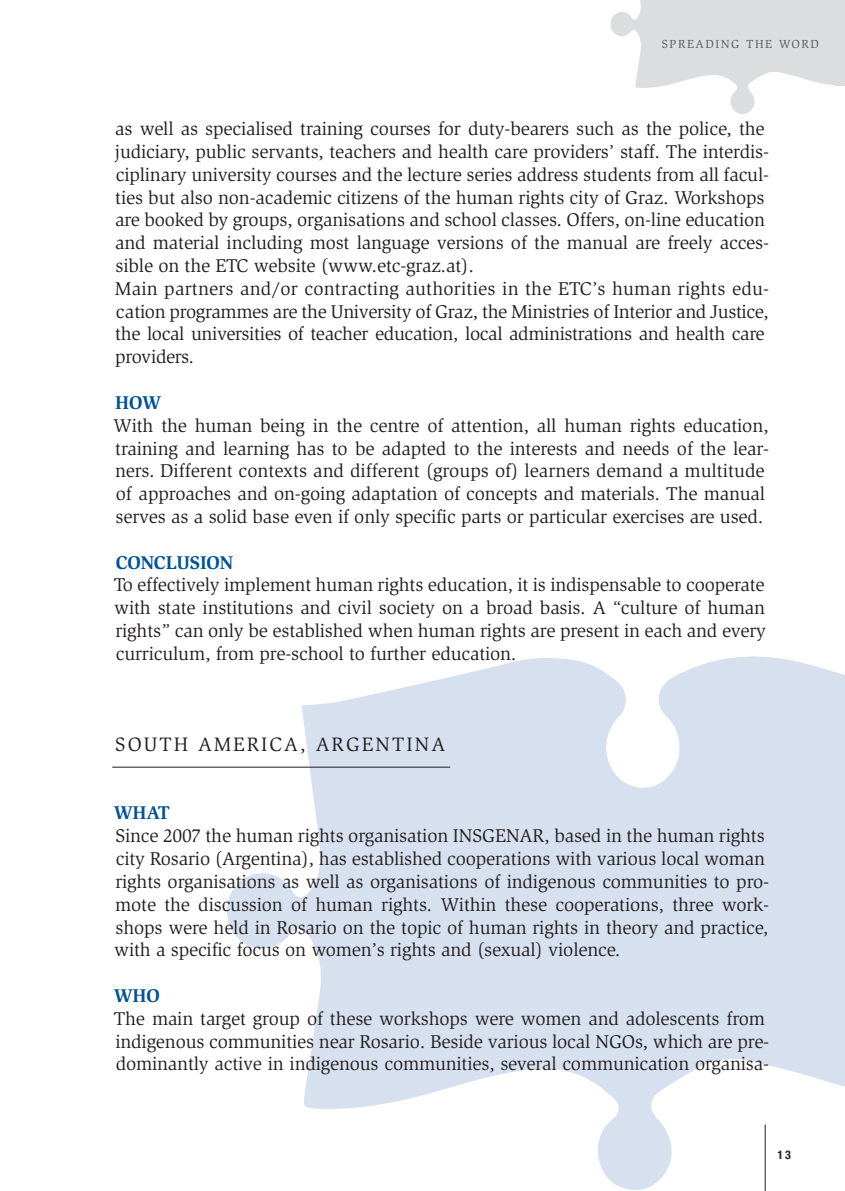
<style>
.page{position:relative;width:845px;height:1191px;background:#fff}
.page>*{position:absolute;margin:0;border:0;box-sizing:border-box;transform-origin:0 0}
.t1{font:20px "Slimbach";letter-spacing:.1em;color:#231f20}
.t2{font:19px/22.8px "Slimbach";letter-spacing:-.01em;color:#231f20}
.t3{font:700 19px "Slimbach";letter-spacing:-.01em;color:#01529a}
.t4{font:12px "Slimbach";letter-spacing:.13em;color:#57585a}
.t5{font:700 condensed 12px "Helvetica Neue";color:#231f20}
</style>
<div class="page">
<svg style="left:223px;top:656px;width:621px;height:534px;fill:#d7e0ef"></svg>
<hr style="left:112px;top:766px;width:338px;height:1px;background:#231f20">
<svg style="left:610px;top:0;width:235px;height:114px"></svg>
<p class="t4" style="left:661px;top:37px;width:159px">SPREADING THE WORD</p>
<p class="t2" style="left:115px;top:117px;width:655px">as well as specialised training courses for duty-bearers such as the police, the judiciary, public servants, teachers and health care providers’ staff. The interdis&shy;ciplinary university courses and the lecture series address students from all facul&shy;ties but also non-academic citizens of the human rights city of Graz. Workshops are booked by groups, organisations and school classes. Offers, on-line education and material including most language versions of the manual are freely acces&shy;sible on the ETC website (www.etc-graz.at).<br>Main partners and/or contracting authorities in the ETC’s human rights edu&shy;cation programmes are the University of Graz, the Ministries of Interior and Justice, the local universities of teacher education, local administrations and health care providers.</p>
<p class="t3" style="left:115px;top:391px;width:47px">HOW</p>
<p class="t2" style="left:113px;top:414px;width:657px">With the human being in the centre of attention, all human rights education, training and learning has to be adapted to the interests and needs of the lear&shy;ners. Different contexts and different (groups of) learners demand a multitude of approaches and on-going adaptation of concepts and materials. The manual serves as a solid base even if only specific parts or particular exercises are used.</p>
<p class="t3" style="left:116px;top:551px;width:119px">CONCLUSION</p>
<p class="t2" style="left:114px;top:573px;width:653px;text-align:justify">To effectively implement human rights education, it is indispensable to cooperate with state institutions and civil society on a broad basis. A “culture of human rights” can only be established when human rights are present in each and every curriculum, from pre-school to further education.</p>
<p class="t1" style="left:115px;top:733px;width:130px">South Ameri</p>
<p class="t1" style="left:269px;top:733px;width:77px">ca , Argentina</p>
<p class="t3" style="left:113px;top:801px;width:58px">WHAT</p>
<p class="t2" style="left:114px;top:824px;width:656px">Since 2007 the human rights organisation INSGENAR, based in the human rights city Rosario (Argentina), has established cooperations with various local woman rights organisations as well as organisations of indigenous communities to pro&shy;mote the discussion of human rights. Within these cooperations, three work&shy;shops were held in Rosario on the topic of human rights in theory and practice, with a specific focus on women’s rights and (sexual) violence.</p>
<p class="t3" style="left:113px;top:984px;width:48px">WHO</p>
<p class="t2" style="left:114px;top:1007px;width:656px">The main target group of these workshops were women and adolescents from indigenous communities near Rosario. Beside various local NGOs, which are pre&shy;dominantly active in indigenous communities, several communication organisa-</p>
<p class="t5" style="left:777px;top:1144px;width:15px">13</p>
</div>
